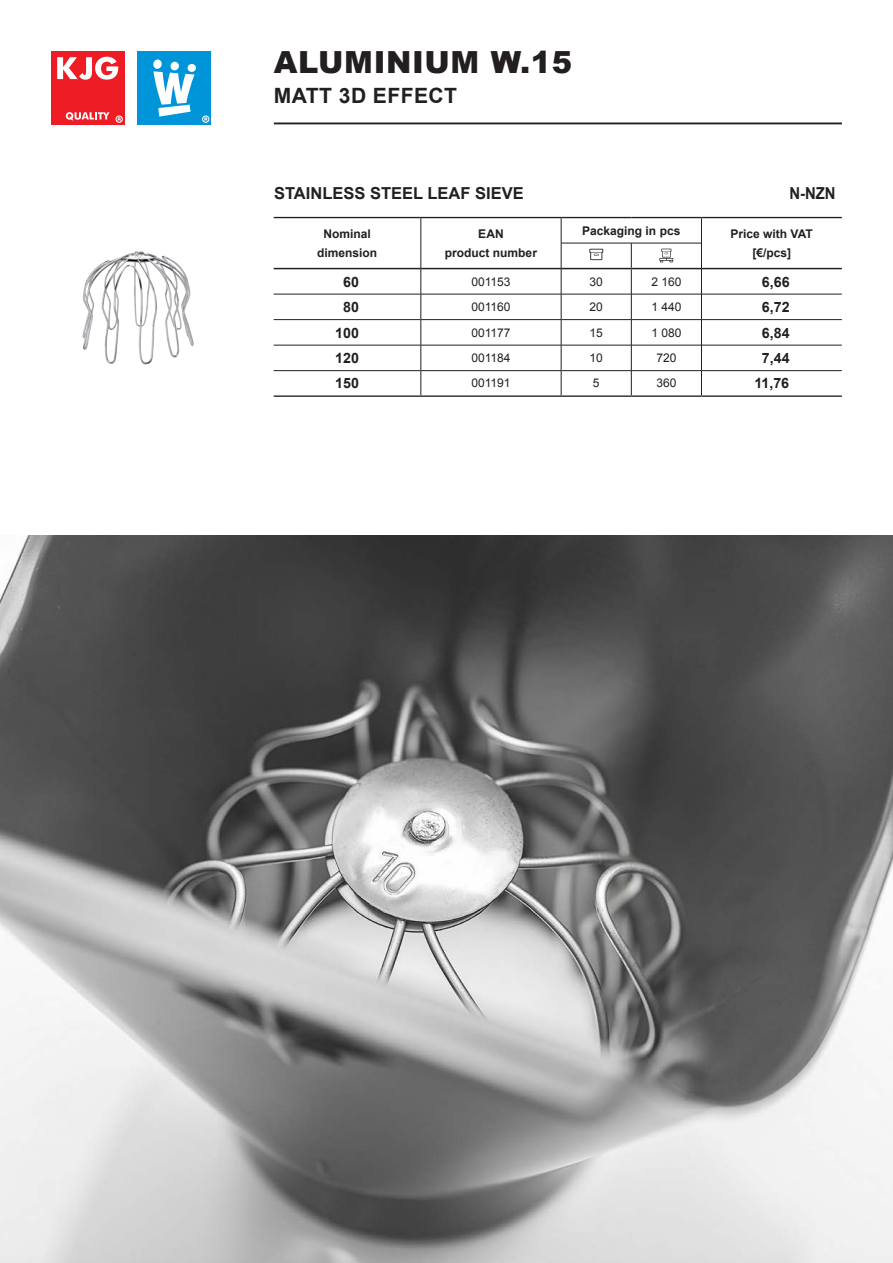
<style>
.page{position:relative;width:893px;height:1263px;background:#fff}
.page>*{position:absolute;margin:0;border:0;box-sizing:border-box;transform-origin:0 0}
.t1{font:900 30.45px "Arial";letter-spacing:.02em;color:#231f20}
.t2{font:700 21.15px "Arial";letter-spacing:.02em;color:#231f20}
.t3{font:700 16.5px "Arial";color:#231f20}
.t4{font:700 16.5px "Arial";color:#231f20;scale:.9 1}
.t5{font:700 14.25px "Arial";color:#231f20}
.t6{font:700 12px/19.5px "Arial";color:#231f20;text-align:center}
.t7{font:12px "Arial";color:#231f20}
</style>
<div class="page">
<hr style="left:274px;top:122px;width:568px;height:2px;background:#231f20">
<div style="left:51px;top:51px;width:73px;height:73px;background:#ee1c25"></div>
<svg style="left:66px;top:112px;width:57px;height:11px"></svg>
<svg style="left:57px;top:57px;width:61px;height:23px"></svg>
<div style="left:138px;top:51px;width:73px;height:73px;background:#0095d9"></div>
<svg style="left:153px;top:71px;width:42px;height:46px"></svg>
<div style="left:187px;top:64px;width:9px;height:8px;background:#fff;border-radius:50%"></div>
<svg style="left:153px;top:59px;width:9px;height:10px"></svg>
<svg style="left:170px;top:61px;width:9px;height:10px"></svg>
<svg style="left:202px;top:115px;width:7px;height:8px"></svg>
<img style="left:0;top:535px;width:893px;height:728px">
<img style="left:82px;top:251px;width:112px;height:114px">
<hr style="left:274px;top:395px;width:147px;height:2px;background:#231f20">
<hr style="left:421px;top:395px;width:140px;height:2px;background:#231f20">
<hr style="left:561px;top:395px;width:70px;height:2px;background:#231f20">
<hr style="left:631px;top:395px;width:70px;height:2px;background:#231f20">
<hr style="left:701px;top:395px;width:141px;height:2px;background:#231f20">
<hr style="left:274px;top:294px;width:147px;height:1px;background:#231f20">
<hr style="left:421px;top:294px;width:140px;height:1px;background:#231f20">
<hr style="left:561px;top:294px;width:70px;height:1px;background:#231f20">
<hr style="left:631px;top:294px;width:70px;height:1px;background:#231f20">
<hr style="left:702px;top:294px;width:140px;height:1px;background:#231f20">
<hr style="left:274px;top:319px;width:147px;height:1px;background:#231f20">
<hr style="left:421px;top:319px;width:140px;height:1px;background:#231f20">
<hr style="left:561px;top:319px;width:70px;height:1px;background:#231f20">
<hr style="left:631px;top:319px;width:70px;height:1px;background:#231f20">
<hr style="left:702px;top:319px;width:140px;height:1px;background:#231f20">
<hr style="left:274px;top:345px;width:147px;height:1px;background:#231f20">
<hr style="left:421px;top:345px;width:140px;height:1px;background:#231f20">
<hr style="left:561px;top:345px;width:70px;height:1px;background:#231f20">
<hr style="left:631px;top:345px;width:70px;height:1px;background:#231f20">
<hr style="left:702px;top:345px;width:140px;height:1px;background:#231f20">
<hr style="left:274px;top:370px;width:147px;height:1px;background:#231f20">
<hr style="left:421px;top:370px;width:140px;height:1px;background:#231f20">
<hr style="left:561px;top:370px;width:70px;height:1px;background:#231f20">
<hr style="left:631px;top:370px;width:70px;height:1px;background:#231f20">
<hr style="left:702px;top:370px;width:140px;height:1px;background:#231f20">
<hr style="left:274px;top:268px;width:147px;height:1px;background:#231f20">
<hr style="left:421px;top:268px;width:140px;height:1px;background:#231f20">
<hr style="left:561px;top:268px;width:70px;height:1px;background:#231f20">
<hr style="left:631px;top:268px;width:70px;height:1px;background:#231f20">
<hr style="left:702px;top:268px;width:140px;height:1px;background:#231f20">
<hr style="left:274px;top:217px;width:147px;height:1px;background:#231f20">
<hr style="left:421px;top:217px;width:140px;height:1px;background:#231f20">
<hr style="left:561px;top:217px;width:70px;height:1px;background:#231f20">
<hr style="left:631px;top:217px;width:70px;height:1px;background:#231f20">
<hr style="left:701px;top:217px;width:141px;height:1px;background:#231f20">
<hr style="left:561px;top:243px;width:70px;height:1px;background:#231f20">
<hr style="left:631px;top:243px;width:70px;height:1px;background:#231f20">
<svg style="left:631px;top:243px;width:1px;height:152px"></svg>
<svg style="left:421px;top:218px;width:1px;height:177px"></svg>
<svg style="left:561px;top:218px;width:1px;height:177px"></svg>
<svg style="left:701px;top:218px;width:1px;height:177px"></svg>
<svg style="left:589px;top:249px;width:14px;height:11px"></svg>
<svg style="left:659px;top:249px;width:14px;height:13px"></svg>
<h1 class="t1" style="left:274px;top:40px;width:300px">ALUMINIUM W.15</h1>
<h2 class="t2" style="left:274px;top:81px;width:185px">MATT 3D EFFECT</h2>
<h3 class="t3" style="left:274px;top:182px;width:251px">STAINLESS STEEL LEAF SIEVE</h3>
<h3 class="t4" style="left:789px;top:182px;width:53px">N-NZN</h3>
<p class="t6" style="left:317px;top:224px;width:62px">Nominal dimension</p>
<p class="t6" style="left:445px;top:224px;width:94px">EAN<br>product number</p>
<p class="t6" style="left:582px;top:221px;width:100px">Packaging in pcs</p>
<p class="t6" style="left:731px;top:224px;width:84px">Price with VAT [€/pcs]</p>
<p class="t5" style="left:343px;top:272px;width:17px">60</p>
<p class="t7" style="left:471px;top:274px;width:41px">001153</p>
<p class="t7" style="left:590px;top:274px;width:15px">30</p>
<p class="t7" style="left:651px;top:274px;width:32px">2 160</p>
<p class="t5" style="left:762px;top:272px;width:29px">6,66</p>
<p class="t5" style="left:343px;top:298px;width:17px">80</p>
<p class="t7" style="left:471px;top:299px;width:41px">001160</p>
<p class="t7" style="left:590px;top:299px;width:15px">20</p>
<p class="t7" style="left:651px;top:299px;width:32px">1 440</p>
<p class="t5" style="left:762px;top:298px;width:29px">6,72</p>
<p class="t5" style="left:335px;top:323px;width:25px">100</p>
<p class="t7" style="left:471px;top:325px;width:41px">001177</p>
<p class="t7" style="left:590px;top:325px;width:15px">15</p>
<p class="t7" style="left:651px;top:325px;width:32px">1 080</p>
<p class="t5" style="left:762px;top:323px;width:29px">6,84</p>
<p class="t5" style="left:335px;top:349px;width:25px">120</p>
<p class="t7" style="left:471px;top:350px;width:41px">001184</p>
<p class="t7" style="left:590px;top:350px;width:15px">10</p>
<p class="t7" style="left:656px;top:350px;width:22px">720</p>
<p class="t5" style="left:762px;top:349px;width:29px">7,44</p>
<p class="t5" style="left:335px;top:374px;width:25px">150</p>
<p class="t7" style="left:471px;top:375px;width:41px">001191</p>
<p class="t7" style="left:593px;top:375px;width:8px">5</p>
<p class="t7" style="left:656px;top:375px;width:22px">360</p>
<p class="t5" style="left:754px;top:374px;width:36px">11,76</p>
</div>
